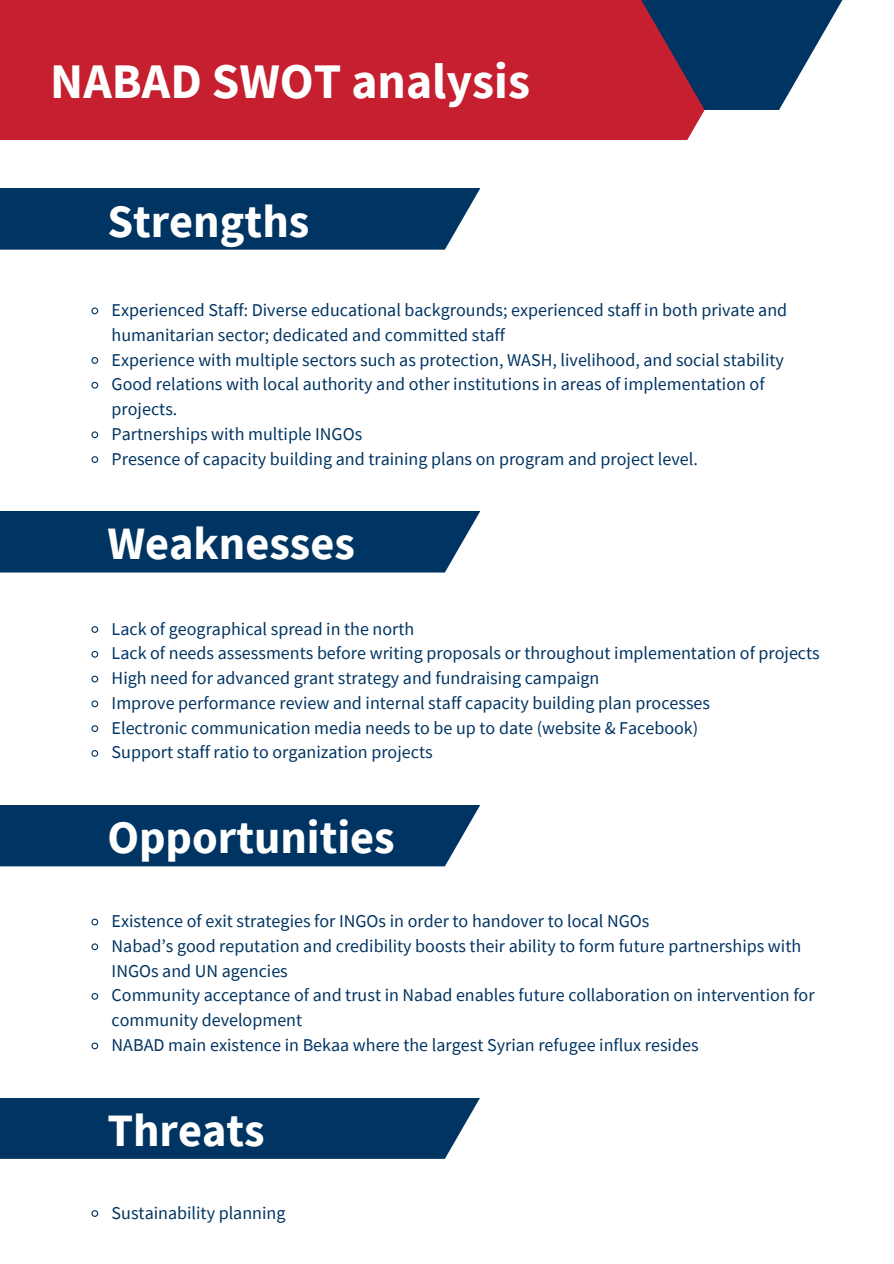
<style>
.page{position:relative;width:894px;height:1264px;background:#fff}
.page>*{position:absolute;margin:0;border:0;box-sizing:border-box;transform-origin:0 0}
.t1{font:700 49.65px "Source Sans Pro";color:#fff}
.t2{font:700 46.35px "Source Sans Pro";color:#fff}
.t3{font:18px/24.8px "Source Sans Pro";color:#003462}
</style>
<div class="page">
<div style="left:0;top:188px;width:481px;height:62px;background:#003462"></div>
<div style="left:0;top:511px;width:481px;height:61px;background:#003462"></div>
<div style="left:0;top:805px;width:481px;height:61px;background:#003462"></div>
<div style="left:0;top:1098px;width:480px;height:60px;background:#003462"></div>
<div style="left:0;top:0;width:705px;height:140px;background:#c51f30"></div>
<svg style="left:634px;top:0;width:209px;height:110px"></svg>
<svg style="left:91px;top:307px;width:8px;height:8px"></svg>
<svg style="left:91px;top:357px;width:8px;height:7px"></svg>
<svg style="left:91px;top:381px;width:8px;height:8px"></svg>
<svg style="left:91px;top:431px;width:8px;height:8px"></svg>
<svg style="left:91px;top:456px;width:8px;height:7px"></svg>
<svg style="left:91px;top:626px;width:8px;height:7px"></svg>
<svg style="left:91px;top:650px;width:8px;height:8px"></svg>
<svg style="left:91px;top:675px;width:8px;height:8px"></svg>
<svg style="left:91px;top:700px;width:8px;height:8px"></svg>
<svg style="left:91px;top:725px;width:8px;height:7px"></svg>
<svg style="left:91px;top:750px;width:8px;height:7px"></svg>
<svg style="left:91px;top:918px;width:8px;height:8px"></svg>
<svg style="left:91px;top:943px;width:8px;height:8px"></svg>
<svg style="left:91px;top:993px;width:8px;height:7px"></svg>
<svg style="left:91px;top:1042px;width:8px;height:8px"></svg>
<svg style="left:91px;top:1210px;width:8px;height:7px"></svg>
<p class="t1" style="left:50px;top:49px;width:481px">NABAD SWOT analysis</p>
<p class="t2" style="left:107px;top:191px;width:203px">Strengths</p>
<p class="t3" style="left:112px;top:297px;width:677px">Experienced Staff: Diverse educational backgrounds; experienced staff in both private and humanitarian sector; dedicated and committed staff</p>
<p class="t3" style="left:112px;top:347px;width:673px">Experience with multiple sectors such as protection, WASH, livelihood, and social stability</p>
<p class="t3" style="left:112px;top:371px;width:654px">Good relations with local authority and other institutions in areas of implementation of projects.</p>
<p class="t3" style="left:112px;top:421px;width:252px">Partnerships with multiple INGOs</p>
<p class="t3" style="left:112px;top:446px;width:587px">Presence of capacity building and training plans on program and project level.</p>
<p class="t2" style="left:107px;top:514px;width:249px">Weaknesses</p>
<p class="t3" style="left:112px;top:615px;width:304px">Lack of geographical spread in the north</p>
<p class="t3" style="left:112px;top:640px;width:709px">Lack of needs assessments before writing proposals or throughout implementation of projects</p>
<p class="t3" style="left:112px;top:665px;width:489px">High need for advanced grant strategy and fundraising campaign</p>
<p class="t3" style="left:112px;top:690px;width:600px">Improve performance review and internal staff capacity building plan processes</p>
<p class="t3" style="left:112px;top:715px;width:588px">Electronic communication media needs to be up to date (website &amp; Facebook)</p>
<p class="t3" style="left:112px;top:739px;width:322px">Support staff ratio to organization projects</p>
<p class="t2" style="left:107px;top:807px;width:289px">Opportunities</p>
<p class="t3" style="left:112px;top:908px;width:539px">Existence of exit strategies for INGOs in order to handover to local NGOs</p>
<p class="t3" style="left:112px;top:933px;width:691px">Nabad’s good reputation and credibility boosts their ability to form future partnerships with<br>INGOs and UN agencies</p>
<p class="t3" style="left:112px;top:982px;width:704px">Community acceptance of and trust in Nabad enables future collaboration on intervention for community development</p>
<p class="t3" style="left:112px;top:1032px;width:588px">NABAD main existence in Bekaa where the largest Syrian refugee influx resides</p>
<p class="t2" style="left:107px;top:1100px;width:159px">Threats</p>
<p class="t3" style="left:112px;top:1199px;width:175px">Sustainability planning</p>
</div>
